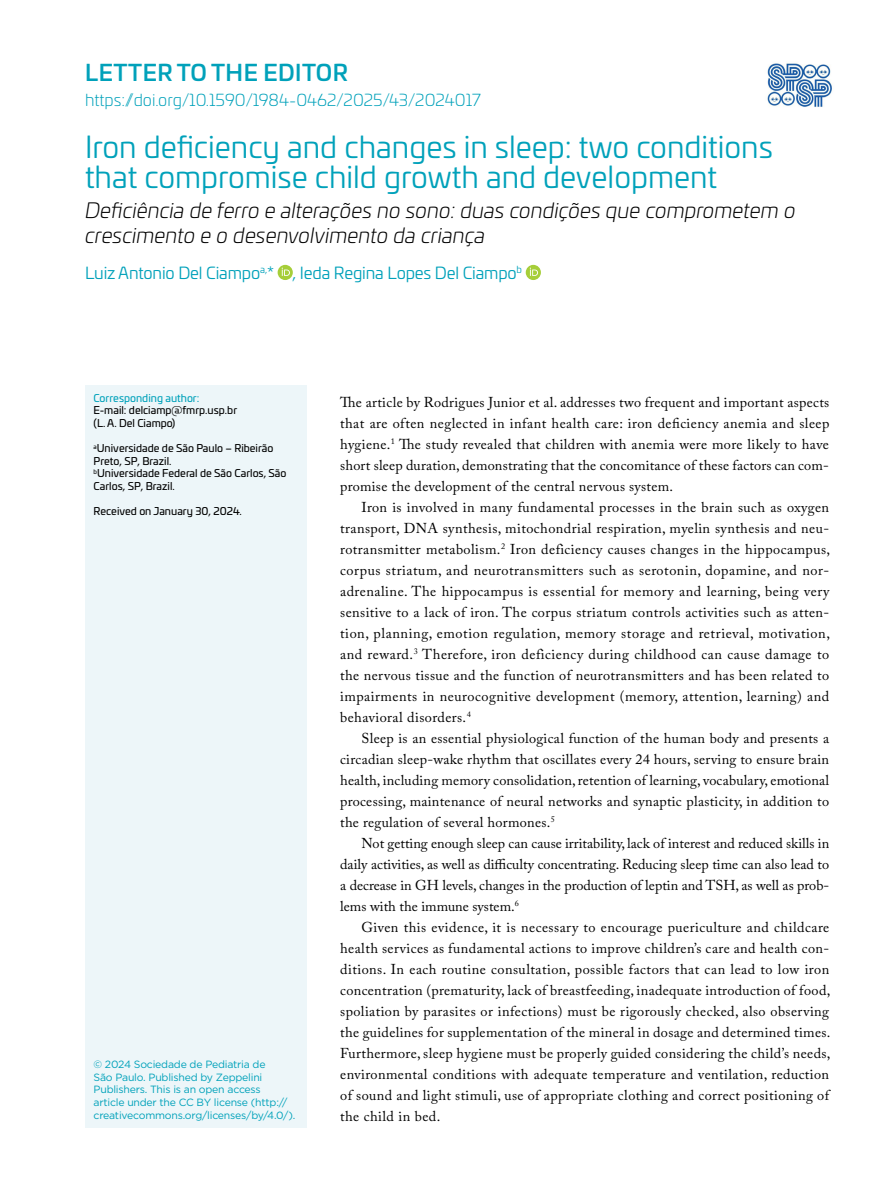
<style>
.page{position:relative;width:893px;height:1191px;background:#fff}
.page>*{position:absolute;margin:0;border:0;box-sizing:border-box;transform-origin:0 0}
.t1{font:30px/30px "Univia Pro";color:#00a1ba}
.t2{font:500 22.5px "Univia Pro";letter-spacing:.02em;color:#00a1ba}
.t3{font:italic 300 21px/25.5px "Univia Pro";color:#000}
.t4{font:16.5px "Univia Pro";letter-spacing:-.01em;color:#00a1ba}
.t5{font:300 16.5px "Univia Pro";color:#00a1ba}
.t6{font:14.25px/21px "Adobe Caslon Pro";letter-spacing:.02em;color:#000;text-align:justify}
.t7{font:10.5px/12.6px "Univia Pro";color:#000}
.t8{font:10.5px/12.6px "Gotham";letter-spacing:-.02em;color:#00a1ba}
.t9{font:10.5px "Univia Pro";color:#00a1ba}
</style>
<div class="page">
<svg style="left:278px;top:265px;width:15px;height:15px"></svg>
<svg style="left:282px;top:268px;width:8px;height:8px"></svg>
<div style="left:526px;top:265px;width:15px;height:15px;background:#a6ce39;border-radius:50%"></div>
<svg style="left:530px;top:268px;width:8px;height:8px"></svg>
<img style="left:767px;top:62px;width:65px;height:45px">
<div style="left:85px;top:385px;width:221px;height:742px;background:#edf6f9"></div>
<h2 class="t2" style="left:85px;top:55px;width:264px">LETTER TO THE EDITOR</h2>
<p class="t5" style="left:85px;top:88px;width:398px">https://doi.org/10.1590/1984-0462/2025/43/2024017</p>
<h1 class="t1" style="left:85px;top:131px;width:689px">Iron deficiency and changes in sleep: two conditions that compromise child growth and development</h1>
<h3 class="t3" style="left:85px;top:196px;width:712px">Deficiência de ferro e alterações no sono: duas condições que comprometem o crescimento e o desenvolvimento da criança</h3>
<p class="t4" style="left:85px;top:260px;width:439px">Luiz Antonio Del Ciampo<sup>a,</sup>* , Ieda Regina Lopes Del Ciampo<sup>b</sup></p>
<p class="t9" style="left:94px;top:390px;width:107px">Corresponding author:</p>
<p class="t7" style="left:94px;top:404px;width:145px">E-mail: delciamp@fmrp.usp.br (L. A. Del Ciampo)</p>
<p class="t7" style="left:94px;top:441px;width:194px"><sup>a</sup>Universidade de São Paulo – Ribeirão<br>Preto, SP, Brazil.<br><sup>b</sup>Universidade Federal de São Carlos, São<br>Carlos, SP, Brazil.</p>
<p class="t7" style="left:94px;top:504px;width:150px">Received on January 30, 2024.</p>
<p class="t8" style="left:94px;top:1058px;width:203px">© 2024 Sociedade de Pediatria de<br>São Paulo. Published by Zeppelini Publishers. This is an open access<br>article under the CC BY license (http:// creativecommons.org/licenses/by/4.0/).</p>
<p class="t6" style="left:340px;top:391px;width:491px">The article by Rodrigues Junior et al. addresses two frequent and important aspects that are often neglected in infant health care: iron deficiency anemia and sleep hygiene.<sup>1</sup> The study revealed that children with anemia were more likely to have short sleep duration, demonstrating that the concomitance of these factors can com&shy;promise the development of the central nervous system.</p>
<p class="t6" style="left:340px;top:496px;width:491px;text-indent:21px">Iron is involved in many fundamental processes in the brain such as oxygen transport, DNA synthesis, mitochondrial respiration, myelin synthesis and neu&shy;rotransmitter metabolism.<sup>2</sup> Iron deficiency causes changes in the hippocampus, corpus striatum, and neurotransmitters such as serotonin, dopamine, and nor&shy;adrenaline. The hippocampus is essential for memory and learning, being very sensitive to a lack of iron. The corpus striatum controls activities such as atten&shy;tion, planning, emotion regulation, memory storage and retrieval, motivation, and reward.<sup>3</sup> Therefore, iron deficiency during childhood can cause damage to the nervous tissue and the function of neurotransmitters and has been related to impairments in neurocognitive development (memory, attention, learning) and behavioral disorders.<sup>4</sup></p>
<p class="t6" style="left:340px;top:727px;width:491px;text-indent:21px">Sleep is an essential physiological function of the human body and presents a circadian sleep-wake rhythm that oscillates every 24 hours, serving to ensure brain health, including memory consolidation, retention of learning, vocabulary, emotional processing, maintenance of neural networks and synaptic plasticity, in addition to the regulation of several hormones.<sup>5</sup></p>
<p class="t6" style="left:340px;top:832px;width:491px;text-indent:21px">Not getting enough sleep can cause irritability, lack of interest and reduced skills in daily activities, as well as difficulty concentrating. Reducing sleep time can also lead to a decrease in GH levels, changes in the production of leptin and TSH, as well as prob&shy;lems with the immune system.<sup>6</sup></p>
<p class="t6" style="left:340px;top:916px;width:492px;text-indent:21px">Given this evidence, it is necessary to encourage puericulture and childcare health services as fundamental actions to improve children’s care and health con&shy;ditions. In each routine consultation, possible factors that can lead to low iron concentration (prematurity, lack of breastfeeding, inadequate introduction of food, spoliation by parasites or infections) must be rigorously checked, also observing the guidelines for supplementation of the mineral in dosage and determined times.<br>Furthermore, sleep hygiene must be properly guided considering the child’s needs, environmental conditions with adequate temperature and ventilation, reduction of sound and light stimuli, use of appropriate clothing and correct positioning of the child in bed.</p>
</div>
